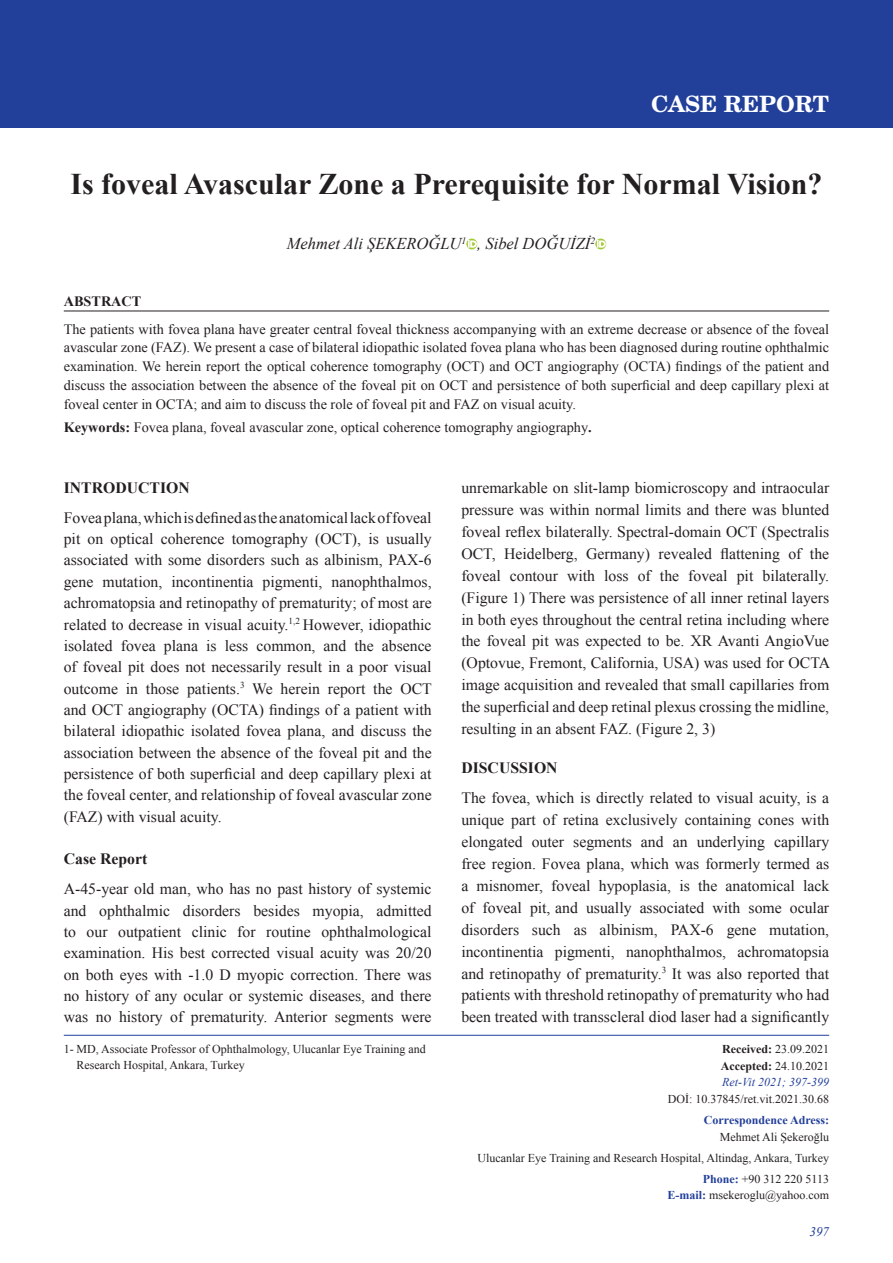
<style>
.page{position:relative;width:893px;height:1263px;background:#fff}
.page>*{position:absolute;margin:0;border:0;box-sizing:border-box;transform-origin:0 0}
.t1{font:700 30px "Times New Roman";color:#231f20}
.t2{font:700 22.5px "Te X Gyre Schola";color:#fff}
.t3{font:italic 16.5px "Times New Roman";color:#231f20}
.t4{font:15.75px/21.9px "Times New Roman";color:#231f20;text-align:justify}
.t5{font:14.25px/18.8px "Times New Roman";color:#231f20}
.t6{font:italic 13.2px "Times New Roman";color:#223f9a}
.t7{font:12px/16.5px "Times New Roman";color:#231f20;text-align:right}
.t8{font:700 12px/17.2px "Times New Roman";color:#223f9a;text-align:right}
.s1{font-weight:700}
.s2{font-style:italic;color:#223f9a}
.s3{font-weight:400;color:#231f20}
.s4{font-weight:700;color:#223f9a}
</style>
<div class="page">
<div style="left:0;top:0;width:893px;height:128px;background:#223f9a"></div>
<svg style="left:466px;top:239px;width:11px;height:10px"></svg>
<svg style="left:468px;top:240px;width:9px;height:7px"></svg>
<svg style="left:595px;top:239px;width:11px;height:10px"></svg>
<svg style="left:597px;top:240px;width:9px;height:7px"></svg>
<hr style="left:64px;top:1035px;width:765px;height:1px;background:#223f9a">
<hr style="left:64px;top:311px;width:765px;height:1px;background:#231f20">
<p class="t2" style="left:651px;top:93px;width:180px">CASE REPORT</p>
<p class="t1" style="left:70px;top:168px;width:754px">Is foveal Avascular Zone a Prerequisite for Normal Vision?</p>
<p class="t3" style="left:287px;top:235px;width:310px">Mehmet Ali ŞEKEROĞLU<sup>1</sup> , Sibel DOĞUİZİ<sup>2</sup></p>
<p class="t5" style="left:64px;top:288px;width:767px;line-height:27.3px"><span class="s1">ABSTRACT<br></span>The patients with fovea plana have greater central foveal thickness accompanying with an extreme decrease or absence of the foveal</p>
<p class="t5" style="left:64px;top:338px;width:767px;text-align:justify">avascular zone (FAZ). We present a case of bilateral idiopathic isolated fovea plana who has been diagnosed during routine ophthalmic examination. We herein report the optical coherence tomography (OCT) and OCT angiography (OCTA) findings of the patient and discuss the association between the absence of the foveal pit on OCT and persistence of both superficial and deep capillary plexi at foveal center in OCTA; and aim to discuss the role of foveal pit and FAZ on visual acuity.</p>
<p class="t5" style="left:64px;top:417px;width:529px"><span class="s1">Keywords:</span> Fovea plana, foveal avascular zone, optical coherence tomography angiography<span class="s1">.</span></p>
<p class="t4" style="left:461px;top:477px;width:370px">unremarkable on slit-lamp biomicroscopy and intraocular pressure was within normal limits and there was blunted foveal reflex bilaterally. Spectral-domain OCT (Spectralis OCT, Heidelberg, Germany) revealed flattening of the foveal contour with loss of the foveal pit bilaterally. (Figure 1) There was persistence of all inner retinal layers in both eyes throughout the central retina including where the foveal pit was expected to be. XR Avanti AngioVue (Optovue, Fremont, California, USA) was used for OCTA image acquisition and revealed that small capillaries from the superficial and deep retinal plexus crossing the midline, resulting in an absent FAZ. (Figure 2, 3)</p>
<p class="t4" style="left:461px;top:752px;width:369px;line-height:30.5px"><span class="s1">DISCUSSION<br></span>The fovea, which is directly related to visual acuity, is a</p>
<p class="t4" style="left:461px;top:809px;width:369px">unique part of retina exclusively containing cones with elongated outer segments and an underlying capillary free region. Fovea plana, which was formerly termed as a misnomer, foveal hypoplasia, is the anatomical lack of foveal pit, and usually associated with some ocular disorders such as albinism, PAX-6 gene mutation, incontinentia pigmenti, nanophthalmos, achromatopsia and retinopathy of prematurity.<sup>3</sup> It was also reported that patients with threshold retinopathy of prematurity who had been treated with transscleral diod laser had a significantly</p>
<p class="t4" style="left:64px;top:473px;width:369px;line-height:29.8px"><span class="s1">INTRODUCTION<br></span>Fovea plana, which is defined as the anatomical lack of foveal</p>
<p class="t4" style="left:64px;top:528px;width:370px;line-height:21.3px">pit on optical coherence tomography (OCT), is usually associated with some disorders such as albinism, PAX-6 gene mutation, incontinentia pigmenti, nanophthalmos, achromatopsia and retinopathy of prematurity; of most are related to decrease in visual acuity.<sup>1,2</sup> However, idiopathic isolated fovea plana is less common, and the absence of foveal pit does not necessarily result in a poor visual outcome in those patients.<sup>3</sup> We herein report the OCT and OCT angiography (OCTA) findings of a patient with bilateral idiopathic isolated fovea plana, and discuss the association between the absence of the foveal pit and the persistence of both superficial and deep capillary plexi at the foveal center, and relationship of foveal avascular zone (FAZ) with visual acuity.</p>
<p class="t4" style="left:64px;top:844px;width:369px;line-height:29.8px"><span class="s1">Case Report<br></span>A-45-year old man, who has no past history of systemic</p>
<p class="t4" style="left:64px;top:899px;width:369px;line-height:21.3px">and ophthalmic disorders besides myopia, admitted to our outpatient clinic for routine ophthalmological examination. His best corrected visual acuity was 20/20 on both eyes with -1.0 D myopic correction. There was no history of any ocular or systemic diseases, and there was no history of prematurity. Anterior segments were</p>
<p class="t7" style="left:77px;top:1041px;width:351px;line-height:15.8px;text-align:left;text-indent:-13px">1- MD, Associate Professor of Ophthalmology, Ulucanlar Eye Training and<br>Research Hospital, Ankara, Turkey</p>
<p class="t7" style="left:668px;top:1041px;width:163px"><span class="s1">Received:</span> 23.09.2021<br><span class="s1">Accepted:</span> 24.10.2021<br><span class="s2">Ret-Vit 2021; 397-399<br></span>DOİ: 10.37845/ret.vit.2021.30.68</p>
<p class="t8" style="left:704px;top:1111px;width:127px">Correspondence Adress:<br><span class="s3">Mehmet Ali Şekeroğlu</span></p>
<p class="t7" style="left:478px;top:1147px;width:353px;line-height:20.7px">Ulucanlar Eye Training and Research Hospital, Altindag, Ankara, Turkey<br><span class="s4">Phone:</span> +90 312 220 5113</p>
<p class="t7" style="left:667px;top:1187px;width:163px"><span class="s4">E-mail:</span> msekeroglu@yahoo.com</p>
<p class="t6" style="left:809px;top:1224px;width:21px">397</p>
</div>
